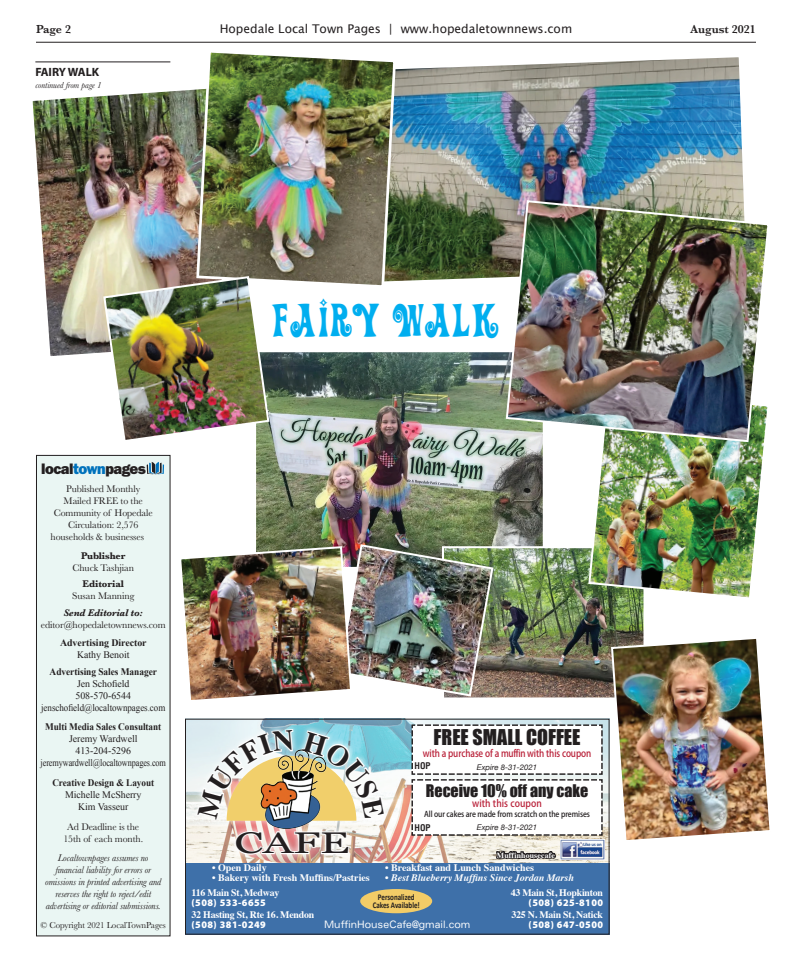
<style>
.page{position:relative;width:792px;height:972px;background:#fff}
.page>*{position:absolute;margin:0;border:0;box-sizing:border-box;transform-origin:0 0}
.t1{font:47px "Action Is";letter-spacing:.01em;color:#00aeef}
.t2{font:29.9px "Georgia";color:#231f20;scale:1.5 1}
.t3{font:20px "Impact";color:#231f20}
.t4{font:16px "Impact";color:#231f20}
.t5{font:800 15.3px "Franklin Gothic";letter-spacing:-.035em;color:#231f20}
.t6{font:12px "Lucida Grande";color:#231f20}
.t7{font:600 12px "Baskerville";color:#231f20}
.t8{font:700 12px "Myriad";letter-spacing:-.005em;color:#231f20}
.t9{font:expanded 10.2px "Univers";color:#fff;scale:.84 1}
.t10{font:10px/12px "Baskerville";letter-spacing:-.01em;color:#231f20;text-align:center}
.t11{font:10px/12px "Times New Roman";letter-spacing:-.005em;color:#231f20;text-align:center}
.t12{font:italic 10px/12px "Baskerville";letter-spacing:-.01em;color:#231f20;text-align:center}
.t13{font:700 10px/15.2px "Times";color:#fff}
.t14{font:700 10px "Times";letter-spacing:-.02em;color:#fff}
.t15{font:900 10px "Myriad Pro";letter-spacing:.05em;color:#fff}
.t16{font:700 10px "Times New Roman";letter-spacing:-.005em;color:#231f20;scale:.92 1}
.t17{font:italic 700 10px "Times";color:#fff}
.t18{font:700 10px "Adobe Fan Heiti Std";letter-spacing:-.01em;color:#b92139;scale:.86 1}
.t19{font:700 10px "Times New Roman";letter-spacing:-.005em;color:#231f20;scale:.94 1}
.t20{font:700 10px "Times New Roman";letter-spacing:-.005em;color:#231f20}
.t21{font:700 10px "Baskerville";letter-spacing:-.01em;color:#231f20}
.t22{font:italic 700 10px "Baskerville";letter-spacing:-.01em;color:#231f20}
.t23{font:700 10px "Adobe Fan Heiti Std";letter-spacing:.01em;color:#b92139;scale:.9 1}
.t24{font:9px "Baskerville";letter-spacing:-.01em;color:#231f20}
.t25{font:italic 9px "Baskerville";letter-spacing:-.005em;color:#231f20}
.t26{font:700 condensed 9px "Helvetica";color:#231f20}
.t27{font:700 8.7px/8.3px "Calibri";color:#231f20;text-align:center;scale:.8 1}
.t28{font:700 8px "Adobe Fan Heiti Std";letter-spacing:-.01em;color:#231f20;scale:.9 1}
.t29{font:italic 7.8px "Helvetica Neue";color:#231f20}
.t30{font:700 7.8px "Times";letter-spacing:.02em;color:#fff}
.s1{color:#0072bc}
.s2{font-weight:400}
.s3{font-weight:400;font-style:normal}
</style>
<div class="page">
<hr style="left:36px;top:42px;width:720px;height:1px;background:#231f20">
<img style="left:257px;top:353px;width:285px;height:193px">
<div style="left:254px;top:350px;width:291px;height:219px;border:2px solid #fff"></div>
<div style="left:36px;top:455px;width:134px;height:481px;background:#eaf6f3"></div>
<div style="left:36px;top:455px;width:135px;height:481px;border:1px solid #231f20"></div>
<svg style="left:147px;top:462px;width:17px;height:13px"></svg>
<img style="left:187px;top:721px;width:421px;height:142px">
<div style="left:185px;top:863px;width:425px;height:72px;background:#3e70a9"></div>
<svg style="left:495px;top:843px;width:63px;height:20px"></svg>
<img style="left:560px;top:840px;width:44px;height:20px">
<div style="left:191px;top:724px;width:199px;height:135px;background:#fff;opacity:.75"></div>
<svg style="left:411px;top:724px;width:192px;height:112px"></svg>
<div style="left:185px;top:719px;width:425px;height:216px;border:1px solid #231f20"></div>
<div style="left:360px;top:889px;width:72px;height:24px;background:#f3cc67;border-radius:50%"></div>
<hr style="left:35px;top:62px;width:135px;height:1px;background:#231f20">
<img style="left:495px;top:549px;width:148px;height:147px">
<div style="left:442px;top:546px;width:204px;height:153px;border:2px solid #fff"></div>
<img style="left:32px;top:89px;width:163px;height:267px">
<img style="left:397px;top:57px;width:347px;height:224px">
<img style="left:587px;top:443px;width:177px;height:158px">
<img style="left:195px;top:52px;width:202px;height:234px">
<img style="left:610px;top:636px;width:160px;height:204px">
<img style="left:505px;top:199px;width:263px;height:244px">
<img style="left:181px;top:543px;width:314px;height:157px">
<img style="left:102px;top:275px;width:169px;height:168px">
<svg style="left:195px;top:728px;width:191px;height:169px"></svg>
<p class="t7" style="left:36px;top:21px;width:37px">Page 2</p>
<p class="t6" style="left:220px;top:22px;width:354px">Hopedale Local Town Pages | www.hopedaletownnews.com</p>
<p class="t7" style="left:690px;top:21px;width:67px">August 2021</p>
<p class="t8" style="left:35px;top:65px;width:65px">FAIRY WALK</p>
<p class="t25" style="left:35px;top:79px;width:68px">continued from page 1</p>
<h1 class="t1" style="left:271px;top:298px;width:229px">FAIRY WALK</h1>
<h3 class="t5" style="left:41px;top:459px;width:106px">local<span class="s1">town</span>pages</h3>
<p class="t10" style="left:66px;top:483px;width:76px">Published Monthly</p>
<p class="t10" style="left:64px;top:495px;width:81px">Mailed FREE to the</p>
<p class="t10" style="left:54px;top:507px;width:100px">Community of Hopedale</p>
<p class="t10" style="left:68px;top:519px;width:72px">Circulation: 2,576</p>
<p class="t10" style="left:51px;top:531px;width:95px">households &amp; businesses</p>
<p class="t21" style="left:81px;top:548px;width:46px">Publisher</p>
<p class="t10" style="left:72px;top:562px;width:63px">Chuck Tashjian</p>
<p class="t21" style="left:83px;top:577px;width:43px">Editorial</p>
<p class="t10" style="left:72px;top:590px;width:64px">Susan Manning</p>
<p class="t22" style="left:64px;top:606px;width:81px">Send Editorial to:</p>
<p class="t10" style="left:41px;top:619px;width:126px">editor@hopedaletownnews.com</p>
<p class="t20" style="left:60px;top:636px;width:88px">Advertising Director</p>
<p class="t11" style="left:77px;top:649px;width:54px">Kathy Benoit</p>
<p class="t19" style="left:50px;top:665px;width:116px">Advertising Sales Manager</p>
<p class="t11" style="left:41px;top:678px;width:126px">Jen Schofield<br>508-570-6544 jenschofield@localtownpages.com</p>
<p class="t16" style="left:45px;top:720px;width:128px">Multi Media Sales Consultant</p>
<p class="t11" style="left:41px;top:733px;width:127px">Jeremy Wardwell<br>413-204-5296 jeremywardwell@localtownpages.com</p>
<p class="t16" style="left:52px;top:776px;width:112px">Creative Design &amp; Layout</p>
<p class="t11" style="left:65px;top:789px;width:78px">Michelle McSherry<br>Kim Vasseur</p>
<p class="t10" style="left:63px;top:821px;width:81px">Ad Deadline is the<br>15th of each month.</p>
<p class="t12" style="left:45px;top:852px;width:118px">Localtownpages assumes no financial liability for errors or omissions in printed advertising and reserves the right to reject/edit advertising or editorial submissions.</p>
<p class="t24" style="left:41px;top:919px;width:127px">© Copyright 2021 LocalTownPages</p>
<h2 class="t2" style="left:234px;top:821px;width:78px">CAFE</h2>
<h3 class="t3" style="left:434px;top:722px;width:149px">FREE SMALL COFFEE</h3>
<p class="t18" style="left:423px;top:748px;width:197px">with a purchase of a muffin with this coupon</p>
<p class="t29" style="left:477px;top:761px;width:62px">Expire 8-31-2021</p>
<h3 class="t4" style="left:426px;top:779px;width:164px">Receive 10% off any cake</h3>
<p class="t23" style="left:472px;top:798px;width:79px">with this coupon</p>
<p class="t28" style="left:424px;top:810px;width:186px">All our cakes are made from scratch on the premises</p>
<p class="t29" style="left:477px;top:822px;width:62px">Expire 8-31-2021</p>
<p class="t26" style="left:415px;top:760px;width:18px">HOP</p>
<p class="t26" style="left:415px;top:822px;width:18px">HOP</p>
<p class="t30" style="left:497px;top:847px;width:60px">Muffinhousecafe</p>
<p class="t13" style="left:385px;top:859px;width:150px"><span class="s2">•</span> Breakfast and Lunch Sandwiches</p>
<p class="t17" style="left:385px;top:868px;width:190px"><span class="s3">•</span> Best Blueberry Muffins Since Jordan Marsh</p>
<p class="t27" style="left:373px;top:892px;width:60px">Personalized<br>Cakes Available!</p>
<p class="t13" style="left:212px;top:859px;width:56px"><span class="s2">•</span> Open Daily</p>
<p class="t13" style="left:191px;top:869px;width:180px;text-indent:21px"><span class="s2">•</span> Bakery with Fresh Muffins/Pastries<br>116 Main St, Medway</p>
<p class="t15" style="left:191px;top:897px;width:76px">(508) 533-6655</p>
<p class="t14" style="left:191px;top:905px;width:124px">32 Hasting St, Rte 16. Mendon</p>
<p class="t15" style="left:191px;top:919px;width:76px">(508) 381-0249</p>
<p class="t14" style="left:511px;top:883px;width:94px">43 Main St, Hopkinton</p>
<p class="t15" style="left:529px;top:897px;width:76px">(508) 625-8100</p>
<p class="t14" style="left:511px;top:905px;width:93px">325 N. Main St, Natick</p>
<p class="t9" style="left:324px;top:918px;width:176px">MuffinHouseCafe@gmail.com</p>
<p class="t15" style="left:529px;top:919px;width:76px">(508) 647-0500</p>
</div>
